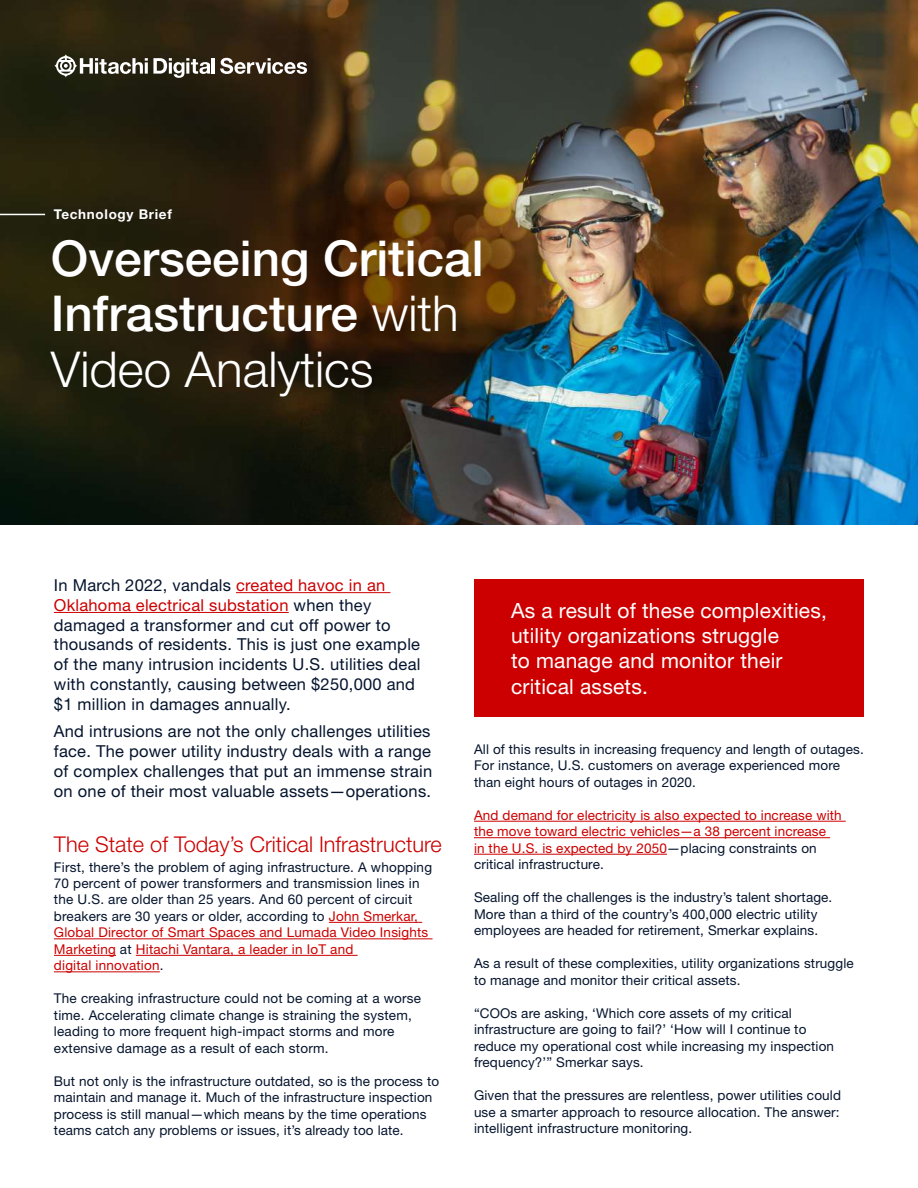
<style>
.page{position:relative;width:918px;height:1188px;background:#fff}
.page>*{position:absolute;margin:0;border:0;box-sizing:border-box;transform-origin:0 0}
.t1{font:500 49.5px/55.5px "Helvetica Neue LT Pro";color:#fff}
.t2{font:300 21.75px "Helvetica Neue LT Pro";color:#c00}
.t3{font:21px/25.2px "Helvetica Neue LT Pro";letter-spacing:.01em;color:#fff}
.t4{font:16.5px/19.8px "Helvetica Neue LT Pro";letter-spacing:.015em;color:#05142d}
.t5{font:13.5px/16.5px "Helvetica Neue LT Pro";letter-spacing:.01em;color:#05142d}
.t6{font:13.5px/16.5px "Helvetica Neue LT Pro";letter-spacing:.01em;color:#c00}
.t7{font:700 13.5px "Helvetica Neue LT Pro";letter-spacing:.05em;color:#fff}
.s1{font-weight:300}
.s2{color:#c00}
.s3{color:#05142d}
</style>
<div class="page">
<img style="left:0;top:0;width:918px;height:525px">
<hr style="left:0;top:214px;width:45px;height:1px;background:#fff">
<svg style="left:54px;top:54px;width:156px;height:24px"></svg>
<hr style="left:212px;top:58px;width:3px;height:16px;background:#fff">
<svg style="left:220px;top:58px;width:87px;height:16px"></svg>
<hr style="left:236px;top:592px;width:154px;height:1px;background:#c00">
<hr style="left:54px;top:612px;width:235px;height:1px;background:#c00">
<hr style="left:329px;top:922px;width:93px;height:1px;background:#c00">
<hr style="left:54px;top:939px;width:379px;height:1px;background:#c00">
<hr style="left:54px;top:955px;width:62px;height:1px;background:#c00">
<hr style="left:136px;top:955px;width:222px;height:1px;background:#c00">
<hr style="left:54px;top:972px;width:106px;height:1px;background:#c00">
<hr style="left:474px;top:821px;width:372px;height:1px;background:#c00">
<hr style="left:474px;top:837px;width:356px;height:1px;background:#c00">
<hr style="left:474px;top:854px;width:193px;height:1px;background:#c00">
<div style="left:474px;top:579px;width:390px;height:138px;background:#c00"></div>
<p class="t7" style="left:54px;top:206px;width:119px">Technology Brief</p>
<h1 class="t1" style="left:51px;top:230px;width:434px">Overseeing Critical<br>Infrastructure <span class="s1">with<br>Video Analytics</span></h1>
<p class="t4" style="left:54px;top:575px;width:368px">In March 2022, vandals <span class="s2">created havoc in an Oklahoma electrical substation</span> when they damaged a transformer and cut off power to thousands of residents. This is just one example of the many intrusion incidents U.S. utilities deal with constantly, causing between $250,000 and $1 million in damages annually.</p>
<p class="t4" style="left:54px;top:721px;width:380px;text-align:justify">And intrusions are not the only challenges utilities face. The power utility industry deals with a range of complex challenges that put an immense strain on one of their most valuable assets—operations.</p>
<h2 class="t2" style="left:54px;top:831px;width:389px">The State of Today’s Critical Infrastructure</h2>
<p class="t5" style="left:54px;top:858px;width:380px">First, there’s the problem of aging infrastructure. A whopping 70 percent of power transformers and transmission lines in the U.S. are older than 25 years. And 60 percent of circuit breakers are 30 years or older, according to <span class="s2">John Smerkar, Global Director of Smart Spaces and Lumada Video Insights Marketing</span> at <span class="s2">Hitachi Vantara, a leader in IoT and<br>digital innovation</span>.</p>
<p class="t5" style="left:54px;top:990px;width:369px">The creaking infrastructure could not be coming at a worse time. Accelerating climate change is straining the system, leading to more frequent high-impact storms and more extensive damage as a result of each storm.</p>
<p class="t5" style="left:54px;top:1073px;width:387px">But not only is the infrastructure outdated, so is the process to maintain and manage it. Much of the infrastructure inspection process is still manual—which means by the time operations teams catch any problems or issues, it’s already too late.</p>
<h3 class="t3" style="left:511px;top:597px;width:318px">As a result of these complexities, utility organizations struggle<br>to manage and monitor their critical assets.</h3>
<p class="t5" style="left:474px;top:740px;width:391px">All of this results in increasing frequency and length of outages.<br>For instance, U.S. customers on average experienced more than eight hours of outages in 2020.</p>
<p class="t6" style="left:474px;top:806px;width:369px">And demand for electricity is also expected to increase with the move toward electric vehicles—a 38 percent increase<br>in the U.S. is expected by 2050<span class="s3">—placing constraints on critical infrastructure.</span></p>
<p class="t5" style="left:474px;top:889px;width:360px">Sealing off the challenges is the industry’s talent shortage.<br>More than a third of the country’s 400,000 electric utility employees are headed for retirement, Smerkar explains.</p>
<p class="t5" style="left:474px;top:955px;width:381px">As a result of these complexities, utility organizations struggle to manage and monitor their critical assets.</p>
<p class="t5" style="left:474px;top:1004px;width:362px">“COOs are asking, ‘Which core assets of my critical infrastructure are going to fail?’ ‘How will I continue to reduce my operational cost while increasing my inspection frequency?’” Smerkar says.</p>
<p class="t5" style="left:474px;top:1087px;width:369px;text-align:justify">Given that the pressures are relentless, power utilities could use a smarter approach to resource allocation. The answer: intelligent infrastructure monitoring.</p>
</div>
